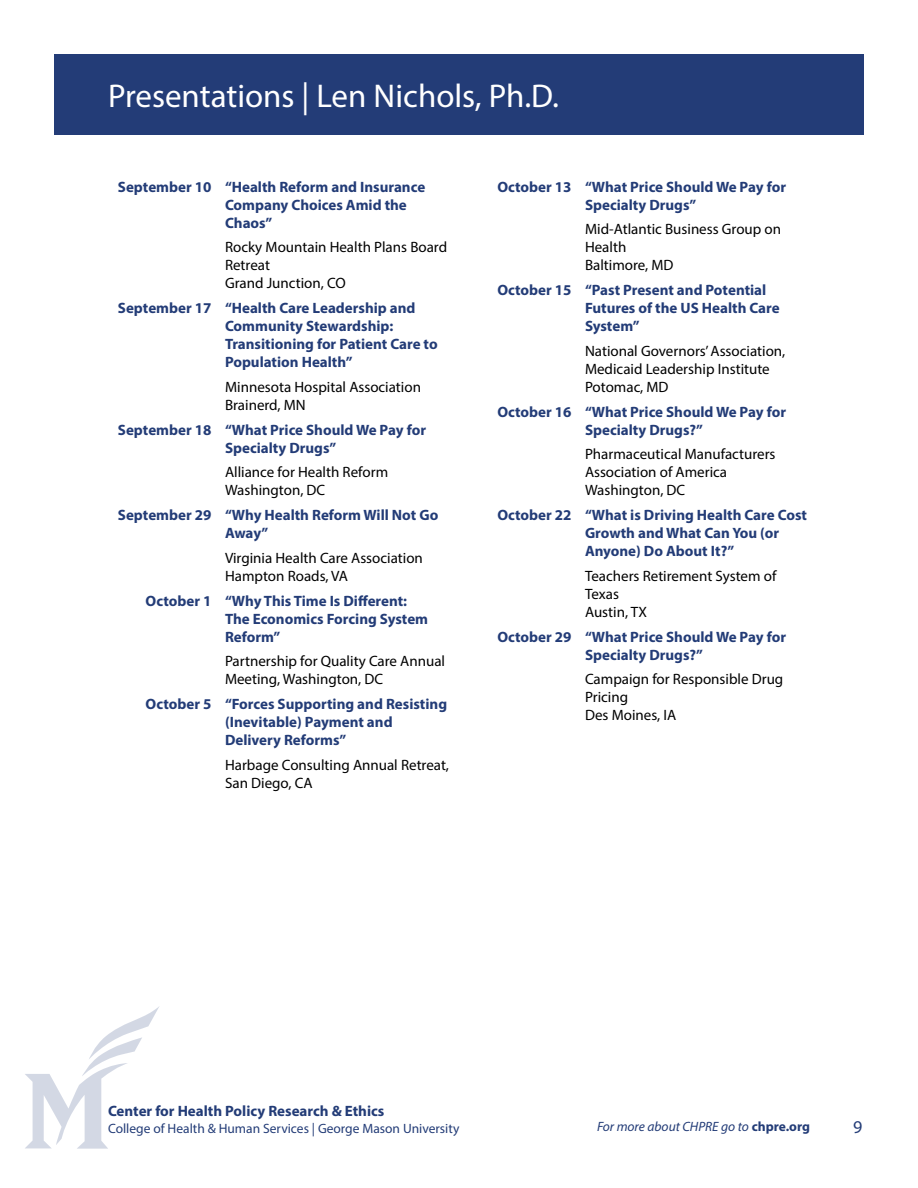
<style>
.page{position:relative;width:918px;height:1188px;background:#fff}
.page>*{position:absolute;margin:0;border:0;box-sizing:border-box;transform-origin:0 0}
.t1{font:33px "Myriad Pro";color:#fff}
.t2{font:18px "Myriad Pro";color:#233c77}
.t3{font:700 15px/18px "Myriad Pro";color:#233c77}
.t4{font:15px/18px "Myriad Pro";color:#000}
.t5{font:13.5px "Myriad Pro";color:#233c77}
.t6{font:italic 13.5px "Myriad Pro";color:#233c77}
.s1{font-weight:700;font-style:normal}
</style>
<div class="page">
<div style="left:54px;top:54px;width:810px;height:81px;background:#233c77"></div>
<svg style="left:25px;top:1007px;width:134px;height:142px"></svg>
<h1 class="t1" style="left:108px;top:75px;width:453px">Presentations | Len Nichols, Ph.D.</h1>
<p class="t3" style="left:225px;top:177px;width:202px;text-indent:-107px">September 10 “Health Reform and Insurance<br>Company Choices Amid the<br>Chaos”</p>
<p class="t4" style="left:225px;top:238px;width:224px">Rocky Mountain Health Plans Board<br>Retreat<br>Grand Junction, CO</p>
<p class="t3" style="left:225px;top:299px;width:214px;text-indent:-107px">September 17 “Health Care Leadership and<br>Community Stewardship:<br>Transitioning for Patient Care to<br>Population Health”</p>
<p class="t4" style="left:225px;top:378px;width:198px">Minnesota Hospital Association<br>Brainerd, MN</p>
<p class="t3" style="left:225px;top:420px;width:203px;text-indent:-107px">September 18 “What Price Should We Pay for<br>Specialty Drugs”</p>
<p class="t4" style="left:225px;top:463px;width:165px">Alliance for Health Reform<br>Washington, DC</p>
<p class="t3" style="left:225px;top:506px;width:215px;text-indent:-107px">September 29 “Why Health Reform Will Not Go<br>Away”</p>
<p class="t4" style="left:225px;top:549px;width:199px">Virginia Health Care Association<br>Hampton Roads, VA</p>
<p class="t3" style="left:225px;top:591px;width:205px;text-indent:-79px">October 1 “Why This Time Is Different:<br>The Economics Forcing System<br>Reform”</p>
<p class="t4" style="left:225px;top:652px;width:222px">Partnership for Quality Care Annual<br>Meeting, Washington, DC</p>
<p class="t3" style="left:225px;top:695px;width:224px;text-indent:-79px">October 5 “Forces Supporting and Resisting (Inevitable) Payment and<br>Delivery Reforms”</p>
<p class="t4" style="left:225px;top:756px;width:226px">Harbage Consulting Annual Retreat,<br>San Diego, CA</p>
<p class="t3" style="left:497px;top:177px;width:290px;text-align:center">October 13 “What Price Should We Pay for<br>Specialty Drugs”</p>
<p class="t4" style="left:585px;top:220px;width:198px">Mid-Atlantic Business Group on<br>Health<br>Baltimore, MD</p>
<p class="t3" style="left:585px;top:281px;width:196px;text-indent:-88px">October 15 “Past Present and Potential<br>Futures of the US Health Care<br>System”</p>
<p class="t4" style="left:585px;top:342px;width:202px">National Governors’ Association,<br>Medicaid Leadership Institute<br>Potomac, MD</p>
<p class="t3" style="left:497px;top:402px;width:290px;text-align:center">October 16 “What Price Should We Pay for<br>Specialty Drugs?”</p>
<p class="t4" style="left:585px;top:445px;width:192px">Pharmaceutical Manufacturers<br>Association of America<br>Washington, DC</p>
<p class="t3" style="left:585px;top:506px;width:224px;text-indent:-88px">October 22 “What is Driving Health Care Cost<br>Growth and What Can You (or<br>Anyone) Do About It?”</p>
<p class="t4" style="left:585px;top:567px;width:193px">Teachers Retirement System of<br>Texas<br>Austin, TX</p>
<p class="t3" style="left:497px;top:627px;width:290px;text-align:center">October 29 “What Price Should We Pay for<br>Specialty Drugs?”</p>
<p class="t4" style="left:585px;top:670px;width:200px">Campaign for Responsible Drug<br>Pricing<br>Des Moines, IA</p>
<p class="t3" style="left:108px;top:1101px;width:278px">Center for Health Policy Research &amp; Ethics</p>
<p class="t5" style="left:108px;top:1121px;width:353px">College of Health &amp; Human Services | George Mason University</p>
<p class="t6" style="left:597px;top:1118px;width:214px">For more about CHPRE go to <span class="s1">chpre.org</span></p>
<p class="t2" style="left:853px;top:1116px;width:11px">9</p>
</div>
